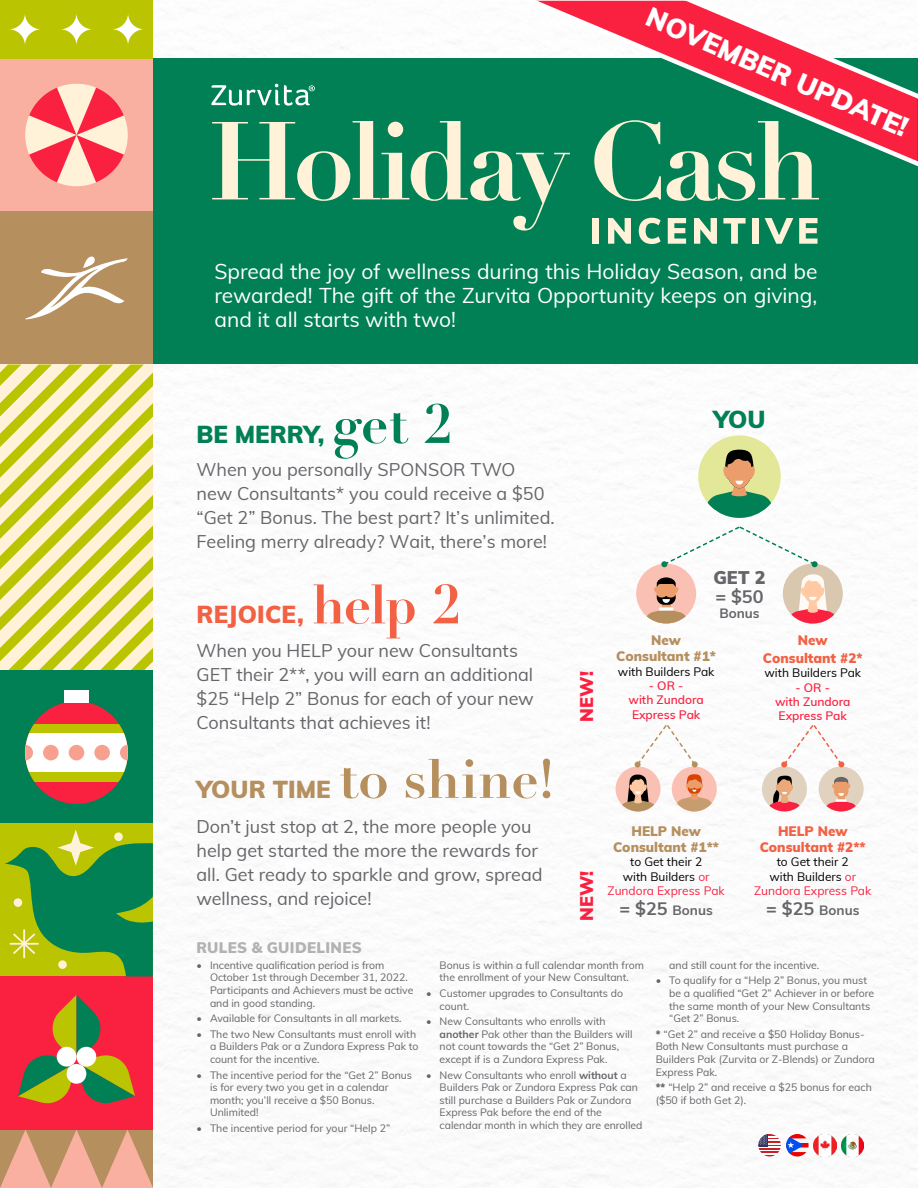
<style>
.page{position:relative;width:918px;height:1188px;background:#fff}
.page>*{position:absolute;margin:0;border:0;box-sizing:border-box;transform-origin:0 0}
.t1{font:700 54px "Didot";color:#b58f5e}
.t2{font:700 54px "Didot";color:#f26144}
.t3{font:700 54px "Didot";color:#008054}
.t4{font:900 27px "Muli";color:#fff}
.t5{font:900 24px "Muli";color:#008054}
.t6{font:900 24px "Muli";letter-spacing:.005em;color:#f26144}
.t7{font:900 24px "Muli";color:#b58f5e}
.t8{font:21px/24px "Muli";color:#fff;text-align:justify}
.t9{font:18px/24px "Muli";color:#65656a}
.t10{font:900 18px/19.5px "Muli";color:#65656a}
.t11{font:900 18px "Muli";letter-spacing:.005em;color:#fa2140}
.t12{font:900 15px "Muli";letter-spacing:.025em;color:#b2b2b4}
.t13{font:900 13.5px "Muli";color:#f26144}
.t14{font:900 13.5px "Muli";color:#b58f5e}
.t15{font:700 13.5px "Muli";color:#65656a}
.t16{font:12px/14.4px "Muli";color:#fa2140;text-align:center}
.t17{font:12px "Muli";color:#000}
.t18{font:600 12px "Muli";color:#fa2140}
.t19{font:10.5px/12.6px "Muli";color:#65656a}
.s1{font-weight:700}
.s2{color:#000}
.s3{font-size:18px}
.s4{font-weight:900}
</style>
<div class="page">
<div style="left:153px;top:58px;width:765px;height:306px;background:#008054"></div>
<svg style="left:538px;top:1px;width:379px;height:165px"></svg>
<div style="left:0;top:58px;width:153px;height:154px;background:#f9b0a1"></div>
<svg style="left:25px;top:83px;width:103px;height:104px"></svg>
<svg style="left:0;top:364px;width:153px;height:306px;background:#e0dd7a"></svg>
<div style="left:0;top:670px;width:153px;height:154px;background:#008054"></div>
<svg style="left:34px;top:703px;width:85px;height:101px"></svg>
<div style="left:29px;top:724px;width:95px;height:57px;background:#bac400"></div>
<div style="left:18px;top:733px;width:117px;height:39px;background:#fff"></div>
<svg style="left:120px;top:745px;width:15px;height:15px"></svg>
<div style="left:94px;top:745px;width:16px;height:15px;background:#f7a08f;border-radius:50%"></div>
<div style="left:69px;top:745px;width:15px;height:15px;background:#f7a08f;border-radius:50%"></div>
<div style="left:43px;top:745px;width:16px;height:15px;background:#f7a08f;border-radius:50%"></div>
<svg style="left:18px;top:745px;width:15px;height:15px"></svg>
<div style="left:64px;top:690px;width:25px;height:13px;background:#fff"></div>
<svg style="left:0;top:1130px;width:153px;height:58px;background:#d79f7f"></svg>
<div style="left:0;top:976px;width:153px;height:154px;background:#fa2140"></div>
<svg style="left:18px;top:995px;width:117px;height:109px"></svg>
<div style="left:0;top:212px;width:153px;height:152px;background:#b58f5e"></div>
<svg style="left:25px;top:256px;width:103px;height:63px"></svg>
<div style="left:0;top:0;width:153px;height:58px;background:#bac400"></div>
<svg style="left:60px;top:14px;width:32px;height:31px"></svg>
<svg style="left:9px;top:14px;width:31px;height:31px"></svg>
<svg style="left:112px;top:14px;width:32px;height:31px"></svg>
<div style="left:0;top:824px;width:153px;height:152px;background:#bac400"></div>
<svg style="left:4px;top:829px;width:149px;height:147px"></svg>
<svg style="left:698px;top:435px;width:83px;height:83px"></svg>
<svg style="left:762px;top:725px;width:102px;height:86px"></svg>
<svg style="left:616px;top:725px;width:101px;height:86px"></svg>
<svg style="left:636px;top:526px;width:207px;height:98px"></svg>
<img style="left:814px;top:1134px;width:22px;height:22px">
<svg style="left:758px;top:1134px;width:51px;height:23px"></svg>
<img style="left:842px;top:1134px;width:22px;height:23px">
<svg style="left:212px;top:121px;width:358px;height:110px"></svg>
<svg style="left:594px;top:120px;width:67px;height:81px"></svg>
<svg style="left:667px;top:121px;width:152px;height:80px"></svg>
<div style="left:593px;top:218px;width:6px;height:26px;background:#fff2d9"></div>
<svg style="left:608px;top:218px;width:23px;height:26px"></svg>
<svg style="left:639px;top:218px;width:22px;height:26px"></svg>
<svg style="left:668px;top:218px;width:18px;height:26px"></svg>
<svg style="left:694px;top:218px;width:23px;height:26px"></svg>
<svg style="left:723px;top:218px;width:23px;height:26px"></svg>
<div style="left:752px;top:218px;width:7px;height:26px;background:#fff2d9"></div>
<svg style="left:765px;top:218px;width:28px;height:26px"></svg>
<svg style="left:799px;top:218px;width:19px;height:26px"></svg>
<svg style="left:212px;top:84px;width:103px;height:22px"></svg>
<p class="t4" style="left:656px;top:-4px;width:284px;rotate:24deg">NOVEMBER UPDATE!</p>
<p class="t8" style="left:214px;top:259px;width:605px">Spread the joy of wellness during this Holiday Season, and be rewarded! The gift of the Zurvita Opportunity keeps on giving, and it all starts with two!</p>
<p class="t5" style="left:196px;top:417px;width:129px">BE MERRY,</p>
<p class="t3" style="left:332px;top:390px;width:123px">get 2</p>
<p class="t9" style="left:196px;top:457px;width:360px">When you personally SPONSOR TWO new Consultants* you could receive a $50 “Get 2” Bonus. The best part? It’s unlimited.<br>Feeling merry already? Wait, there’s more!</p>
<p class="t6" style="left:196px;top:597px;width:109px">REJOICE,</p>
<p class="t2" style="left:312px;top:570px;width:152px">help 2</p>
<p class="t9" style="left:196px;top:637px;width:339px">When you HELP your new Consultants GET their 2**, you will earn an additional $25 “Help 2” Bonus for each of your new Consultants that achieves it!</p>
<p class="t7" style="left:196px;top:772px;width:136px">YOUR TIME</p>
<p class="t1" style="left:338px;top:745px;width:218px">to shine!</p>
<p class="t9" style="left:196px;top:813px;width:348px">Don’t just stop at 2, the more people you help get started the more the rewards for all. Get ready to sparkle and grow, spread wellness, and rejoice!</p>
<p class="t5" style="left:713px;top:402px;width:54px">YOU</p>
<p class="t11" style="left:573px;top:722px;width:52px;rotate:-90deg">NEW!</p>
<p class="t10" style="left:713px;top:566px;width:54px">GET 2 <span class="s1">= $50</span></p>
<p class="t15" style="left:719px;top:603px;width:42px">Bonus</p>
<p class="t14" style="left:651px;top:630px;width:31px">New</p>
<p class="t14" style="left:616px;top:646px;width:101px">Consultant #1*</p>
<p class="t17" style="left:618px;top:663px;width:98px">with Builders Pak</p>
<p class="t18" style="left:649px;top:677px;width:36px">- OR -</p>
<p class="t18" style="left:628px;top:691px;width:77px">with Zundora</p>
<p class="t18" style="left:632px;top:706px;width:70px">Express Pak</p>
<p class="t13" style="left:798px;top:630px;width:31px">New</p>
<p class="t13" style="left:763px;top:648px;width:101px">Consultant #2*</p>
<p class="t17" style="left:765px;top:664px;width:98px">with Builders Pak</p>
<p class="t18" style="left:796px;top:679px;width:36px">- OR -</p>
<p class="t18" style="left:775px;top:693px;width:77px">with Zundora</p>
<p class="t18" style="left:779px;top:707px;width:70px">Express Pak</p>
<p class="t11" style="left:573px;top:921px;width:52px;rotate:-90deg">NEW!</p>
<p class="t14" style="left:631px;top:821px;width:71px">HELP New</p>
<p class="t14" style="left:613px;top:837px;width:107px">Consultant #1**</p>
<p class="t17" style="left:630px;top:853px;width:74px">to Get their 2</p>
<p class="t16" style="left:608px;top:869px;width:119px"><span class="s2">with Builders</span> or<br>Zundora Express Pak</p>
<p class="t15" style="left:620px;top:900px;width:95px"><span class="s3">= $25</span> Bonus</p>
<p class="t13" style="left:778px;top:821px;width:71px">HELP New</p>
<p class="t13" style="left:760px;top:837px;width:107px">Consultant #2**</p>
<p class="t17" style="left:777px;top:853px;width:74px">to Get their 2</p>
<p class="t16" style="left:754px;top:869px;width:119px"><span class="s2">with Builders</span> or<br>Zundora Express Pak</p>
<p class="t15" style="left:766px;top:900px;width:95px"><span class="s3">= $25</span> Bonus</p>
<p class="t12" style="left:196px;top:937px;width:167px">RULES &amp; GUIDELINES</p>
<p class="t19" style="left:210px;top:958px;width:205px;text-indent:-14px">• Incentive qualification period is from October 1st through December 31, 2022.<br>Participants and Achievers must be active and in good standing.</p>
<p class="t19" style="left:196px;top:1012px;width:207px">• Available for Consultants in all markets.</p>
<p class="t19" style="left:210px;top:1027px;width:210px;text-indent:-14px">• The two New Consultants must enroll with a Builders Pak or a Zundora Express Pak to count for the incentive.</p>
<p class="t19" style="left:210px;top:1068px;width:204px;text-indent:-14px">• The incentive period for the “Get 2” Bonus is for every two you get in a calendar month; you’ll receive a $50 Bonus.<br>Unlimited!</p>
<p class="t19" style="left:196px;top:1121px;width:195px">• The incentive period for your “Help 2”</p>
<p class="t19" style="left:440px;top:958px;width:206px">Bonus is within a full calendar month from the enrollment of your New Consultant.</p>
<p class="t19" style="left:440px;top:986px;width:185px;text-indent:-14px">• Customer upgrades to Consultants do count.</p>
<p class="t19" style="left:440px;top:1015px;width:194px;text-indent:-14px">• New Consultants who enrolls with <span class="s1">another</span> Pak other than the Builders will not count towards the “Get 2” Bonus, except if is a Zundora Express Pak.</p>
<p class="t19" style="left:440px;top:1068px;width:204px;text-indent:-14px">• New Consultants who enroll <span class="s1">without</span> a Builders Pak or Zundora Express Pak can still purchase a Builders Pak or Zundora Express Pak before the end of the calendar month in which they are enrolled</p>
<p class="t19" style="left:669px;top:958px;width:152px">and still count for the incentive.</p>
<p class="t19" style="left:669px;top:974px;width:207px;text-indent:-14px">• To qualify for a “Help 2” Bonus, you must be a qualified “Get 2” Achiever in or before the same month of your New Consultants “Get 2” Bonus.</p>
<p class="t19" style="left:656px;top:1027px;width:221px"><span class="s4">*</span> “Get 2” and receive a $50 Holiday Bonus-Both New Consultants must purchase a Builders Pak (Zurvita or Z-Blends) or Zundora Express Pak.</p>
<p class="t19" style="left:656px;top:1081px;width:218px"><span class="s4">**</span> “Help 2” and receive a $25 bonus for each ($50 if both Get 2).</p>
</div>
